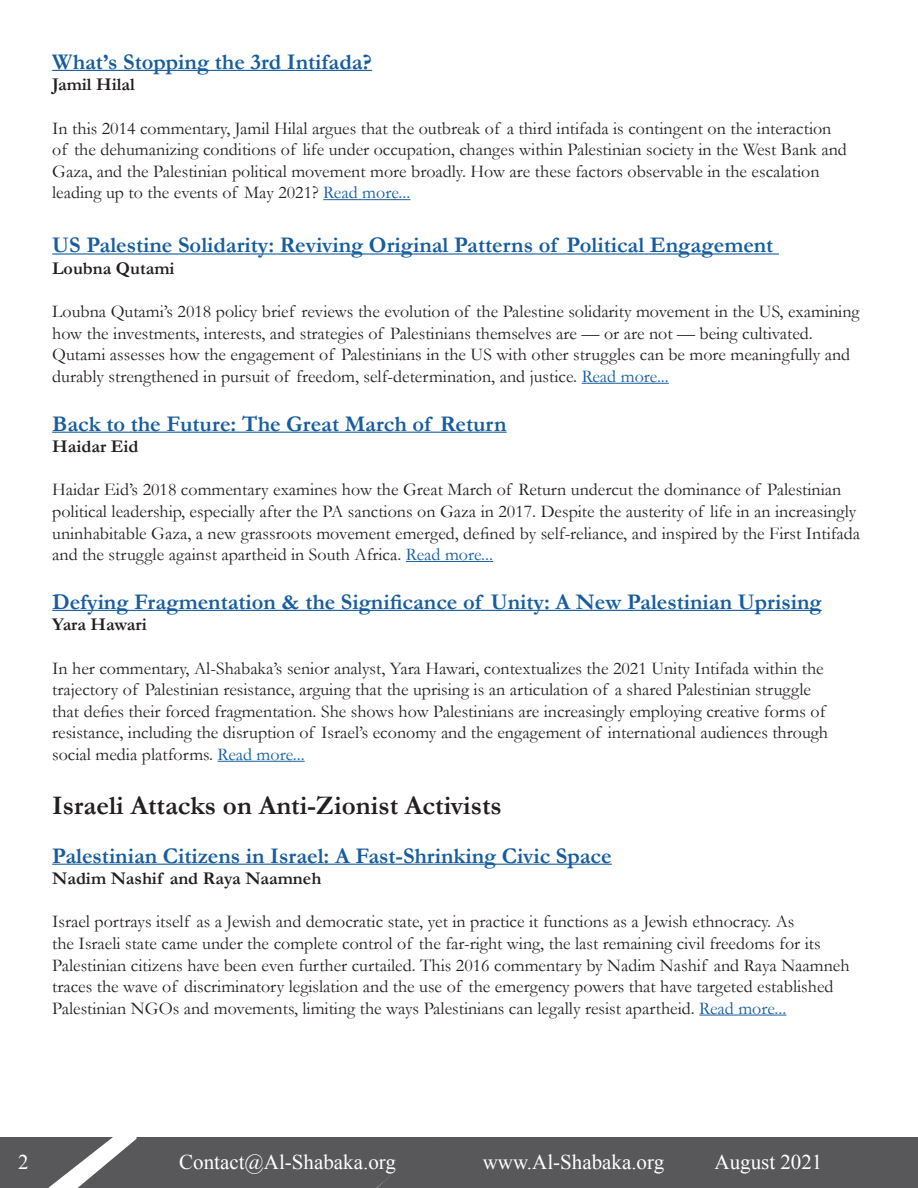
<style>
.page{position:relative;width:918px;height:1188px;background:#fff}
.page>*{position:absolute;margin:0;border:0;box-sizing:border-box;transform-origin:0 0}
.t1{font:700 27px "Garamond";color:#231f20}
.t2{font:700 22.5px "Garamond";color:#175d9e}
.t3{font:21px "Times New Roman";color:#fff}
.t4{font:18px/21.6px "Garamond";color:#231f20}
.t5{font:700 18px "Garamond";color:#231f20}
.s1{color:#175d9e}
</style>
<div class="page">
<hr style="left:52px;top:70px;width:320px;height:1px;background:#175d9e">
<hr style="left:323px;top:199px;width:87px;height:1px;background:#175d9e">
<hr style="left:52px;top:253px;width:727px;height:2px;background:#175d9e">
<hr style="left:582px;top:383px;width:87px;height:1px;background:#175d9e">
<hr style="left:52px;top:432px;width:455px;height:1px;background:#175d9e">
<hr style="left:406px;top:561px;width:87px;height:1px;background:#175d9e">
<hr style="left:52px;top:610px;width:770px;height:1px;background:#175d9e">
<hr style="left:218px;top:761px;width:87px;height:1px;background:#175d9e">
<hr style="left:52px;top:864px;width:560px;height:1px;background:#175d9e">
<hr style="left:699px;top:1015px;width:87px;height:1px;background:#175d9e">
<div style="left:697px;top:1137px;width:221px;height:51px;background:#58585a"></div>
<div style="left:0;top:1137px;width:697px;height:51px;background:#58585a"></div>
<p class="t2" style="left:52px;top:48px;width:321px">What’s Stopping the 3rd Intifada?</p>
<p class="t5" style="left:52px;top:74px;width:84px">Jamil Hilal</p>
<p class="t4" style="left:52px;top:117px;width:796px">In this 2014 commentary, Jamil Hilal argues that the outbreak of a third intifada is contingent on the interaction of the dehumanizing conditions of life under occupation, changes within Palestinian society in the West Bank and Gaza, and the Palestinian political movement more broadly. How are these factors observable in the escalation leading up to the events of May 2021? <span class="s1">Read more...</span></p>
<p class="t2" style="left:52px;top:232px;width:723px">US Palestine Solidarity: Reviving Original Patterns of Political Engagement</p>
<p class="t5" style="left:52px;top:257px;width:124px">Loubna Qutami</p>
<p class="t4" style="left:52px;top:300px;width:809px">Loubna Qutami’s 2018 policy brief reviews the evolution of the Palestine solidarity movement in the US, examining how the investments, interests, and strategies of Palestinians themselves are — or are not — being cultivated.<br>Qutami assesses how the engagement of Palestinians in the US with other struggles can be more meaningfully and durably strengthened in pursuit of freedom, self-determination, and justice. <span class="s1">Read more...</span></p>
<p class="t2" style="left:52px;top:410px;width:456px">Back to the Future: The Great March of Return</p>
<p class="t5" style="left:52px;top:436px;width:88px">Haidar Eid</p>
<p class="t4" style="left:52px;top:479px;width:810px">Haidar Eid’s 2018 commentary examines how the Great March of Return undercut the dominance of Palestinian political leadership, especially after the PA sanctions on Gaza in 2017. Despite the austerity of life in an increasingly uninhabitable Gaza, a new grassroots movement emerged, defined by self-reliance, and inspired by the First Intifada and the struggle against apartheid in South Africa. <span class="s1">Read more...</span></p>
<p class="t2" style="left:52px;top:588px;width:771px">Defying Fragmentation &amp; the Significance of Unity: A New Palestinian Uprising</p>
<p class="t5" style="left:52px;top:614px;width:96px">Yara Hawari</p>
<p class="t4" style="left:52px;top:657px;width:777px">In her commentary, Al-Shabaka’s senior analyst, Yara Hawari, contextualizes the 2021 Unity Intifada within the trajectory of Palestinian resistance, arguing that the uprising is an articulation of a shared Palestinian struggle that defies their forced fragmentation. She shows how Palestinians are increasingly employing creative forms of resistance, including the disruption of Israel’s economy and the engagement of international audiences through social media platforms. <span class="s1">Read more...</span></p>
<p class="t1" style="left:52px;top:789px;width:451px">Israeli Attacks on Anti-Zionist Activists</p>
<p class="t2" style="left:52px;top:842px;width:561px">Palestinian Citizens in Israel: A Fast-Shrinking Civic Space</p>
<p class="t5" style="left:52px;top:868px;width:271px">Nadim Nashif and Raya Naamneh</p>
<p class="t4" style="left:52px;top:911px;width:799px">Israel portrays itself as a Jewish and democratic state, yet in practice it functions as a Jewish ethnocracy. As<br>the Israeli state came under the complete control of the far-right wing, the last remaining civil freedoms for its Palestinian citizens have been even further curtailed. This 2016 commentary by Nadim Nashif and Raya Naamneh traces the wave of discriminatory legislation and the use of the emergency powers that have targeted established Palestinian NGOs and movements, limiting the ways Palestinians can legally resist apartheid. <span class="s1">Read more...</span></p>
<p class="t3" style="left:18px;top:1148px;width:12px">2</p>
<p class="t3" style="left:179px;top:1148px;width:218px">Contact@Al-Shabaka.org</p>
<p class="t3" style="left:483px;top:1148px;width:183px">www.Al-Shabaka.org</p>
<p class="t3" style="left:715px;top:1148px;width:109px">August 2021</p>
</div>
